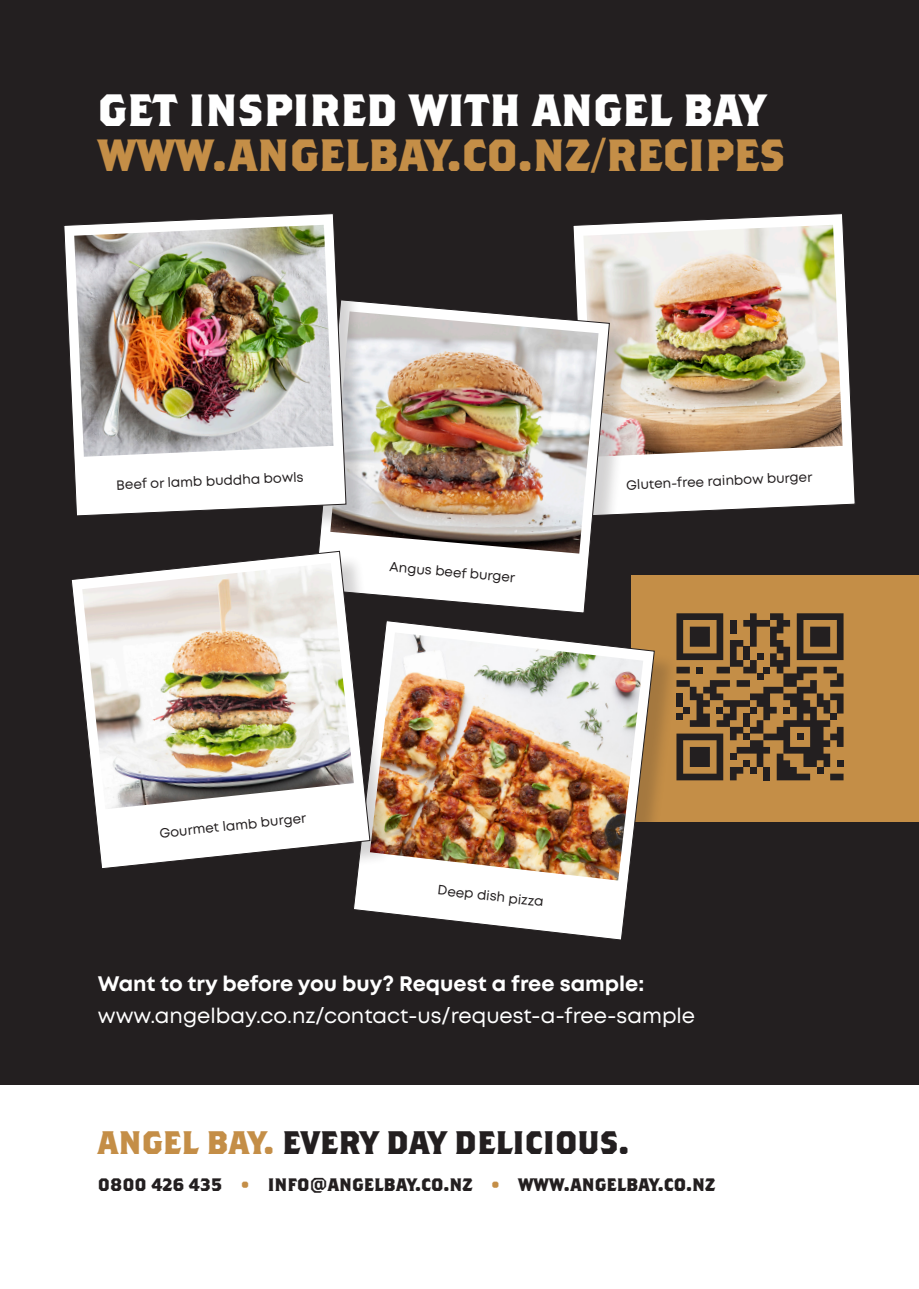
<style>
.page{position:relative;width:919px;height:1289px;background:#fff}
.page>*{position:absolute;margin:0;border:0;box-sizing:border-box;transform-origin:0 0}
.t1{font:700 45px "Brothers";color:#c48e47}
.t2{font:700 45px "Brothers";color:#fff}
.t3{font:700 32.55px "Brothers OT";color:#231f20}
.t4{font:21px/31.5px "Mont";color:#fff}
.t5{font:700 18px "Brothers";color:#231f20}
.t6{font:13.5px "Mont";color:#231f20}
.s1{font-weight:700}
.s2{color:#c48e47}
</style>
<div class="page">
<div style="left:0;top:0;width:918px;height:1288px;background:#231f20"></div>
<div style="left:0;top:1085px;width:918px;height:203px;background:#fff"></div>
<div style="left:631px;top:575px;width:287px;height:246px;background:#c48e47"></div>
<svg style="left:573px;top:213px;width:282px;height:301px"></svg>
<img style="left:583px;top:225px;width:259px;height:232px">
<div style="left:357px;top:624px;width:321px;height:339px;background:#231f20;opacity:.2"></div>
<svg style="left:353px;top:624px;width:301px;height:316px"></svg>
<img style="left:394px;top:632px;width:249px;height:248px">
<div style="left:318px;top:303px;width:315px;height:334px;background:#231f20;opacity:.2"></div>
<svg style="left:318px;top:299px;width:292px;height:314px"></svg>
<img style="left:330px;top:311px;width:268px;height:242px">
<div style="left:74px;top:554px;width:320px;height:338px;background:#231f20;opacity:.2"></div>
<svg style="left:71px;top:551px;width:299px;height:318px"></svg>
<img style="left:82px;top:563px;width:272px;height:246px">
<div style="left:67px;top:216px;width:303px;height:324px;background:#231f20;opacity:.2"></div>
<svg style="left:64px;top:213px;width:282px;height:303px"></svg>
<img style="left:74px;top:225px;width:259px;height:232px">
<svg style="left:676px;top:613px;width:167px;height:167px"></svg>
<div style="left:836px;top:760px;width:7px;height:7px;background:#231f20"></div>
<p class="t2" style="left:98px;top:82px;width:668px">GET INSPIRED WITH ANGEL BAY</p>
<p class="t1" style="left:98px;top:127px;width:689px">WWW.ANGELBAY.CO.NZ/RECIPES</p>
<p class="t6" style="left:116px;top:477px;width:189px;rotate:-3deg">Beef or lamb buddha bowls</p>
<p class="t6" style="left:390px;top:558px;width:127px;rotate:5deg">Angus beef burger</p>
<p class="t6" style="left:625px;top:477px;width:188px;rotate:-3deg">Gluten-free rainbow burger</p>
<p class="t6" style="left:159px;top:824px;width:149px;rotate:-6deg">Gourmet lamb burger</p>
<p class="t6" style="left:438px;top:881px;width:108px;rotate:6deg">Deep dish pizza</p>
<p class="t4" style="left:98px;top:968px;width:599px"><span class="s1">Want to try before you buy? Request a free sample: </span>www.angelbay.co.nz/contact-us/request-a-free-sample</p>
<p class="t3" style="left:98px;top:1127px;width:533px"><span class="s2">ANGEL BAY.</span> EVERY DAY DELICIOUS.</p>
<p class="t5" style="left:98px;top:1173px;width:619px">0800 426 435 <span class="s2">•</span> INFO@ANGELBAY.CO.NZ <span class="s2">•</span> WWW.ANGELBAY.CO.NZ</p>
</div>
